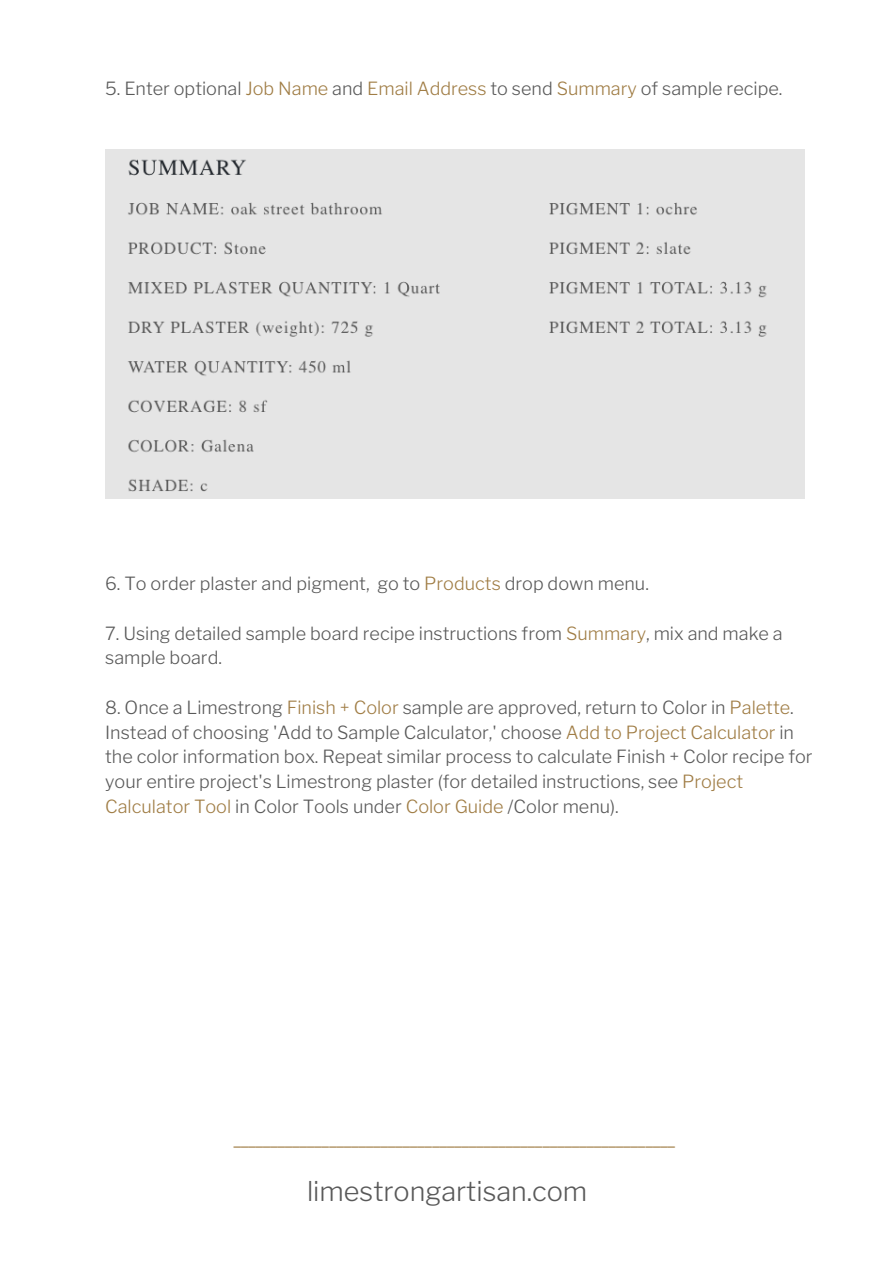
<style>
.page{position:relative;width:894px;height:1264px;background:#fff}
.page>*{position:absolute;margin:0;border:0;box-sizing:border-box;transform-origin:0 0}
.t1{font:300 27px "Libre Franklin";color:#595959}
.t2{font:300 18px/24.8px "Libre Franklin";color:#595959}
.t3{font:italic 18px "PT Sans";color:#a07d45}
.s1{color:#a07d45}
</style>
<div class="page">
<div style="left:105px;top:149px;width:699px;height:349px;background:#e5e5e5"></div>
<p class="t2" style="left:105px;top:76px;width:678px">5. Enter optional <span class="s1">Job Name</span> and <span class="s1">Email Address</span> to send <span class="s1">Summary</span> of sample recipe.</p>
<p class="t2" style="left:105px;top:571px;width:545px">6. To order plaster and pigment, go to <span class="s1">Products</span> drop down menu.</p>
<p class="t2" style="left:105px;top:620px;width:679px">7. Using detailed sample board recipe instructions from <span class="s1">Summary</span>, mix and make a sample board.</p>
<p class="t2" style="left:105px;top:695px;width:708px">8. Once a Limestrong <span class="s1">Finish + Color</span> sample are approved, return to Color in <span class="s1">Palette</span>.<br>Instead of choosing 'Add to Sample Calculator,' choose <span class="s1">Add to Project Calculator</span> in the color information box. Repeat similar process to calculate Finish + Color recipe for your entire project's Limestrong plaster (for detailed instructions, see <span class="s1">Project Calculator Tool</span> in Color Tools under <span class="s1">Color Guide</span> /Color menu).</p>
<p class="t3" style="left:234px;top:1125px;width:443px">____________________________________________________________</p>
<h1 class="t1" style="left:307px;top:1174px;width:282px">limestrongartisan.com</h1>
</div>
